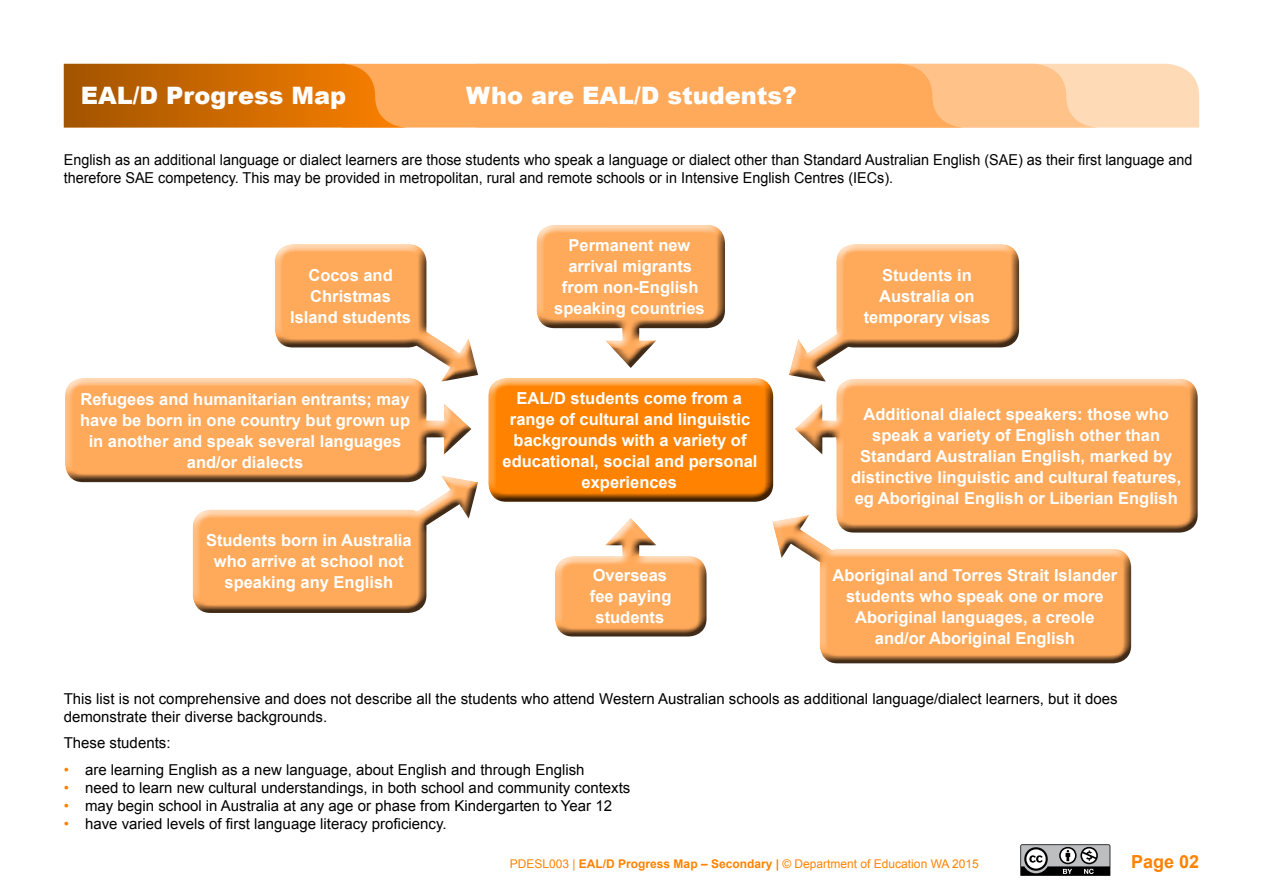
<style>
.page{position:relative;width:1263px;height:893px;background:#fff}
.page>*{position:absolute;margin:0;border:0;box-sizing:border-box;transform-origin:0 0}
.t1{font:900 24px "Arial";color:#fff}
.t2{font:700 18px "Arial";color:#ff8300}
.t3{font:700 16.5px/21px "Arial";color:#fff;text-align:center}
.t4{font:15px/18px "Arial";color:#000}
.t5{font:15px/18px "Arial";color:#000;scale:.96 1}
.t6{font:12px "Arial";color:#ff8300}
.s1{color:#ff8300}
.s2{font-weight:700}
</style>
<div class="page">
<svg style="left:1020px;top:844px;width:90px;height:32px;background:#7a7b7c"></svg>
<svg style="left:64px;top:64px;width:1135px;height:64px;background:#f0a052"></svg>
<div style="left:63px;top:228px;width:1144px;height:436px;background:#000;opacity:.75"></div>
<h1 class="t1" style="left:81px;top:78px;width:267px">EAL/D Progress Map</h1>
<h1 class="t1" style="left:466px;top:78px;width:332px">Who are EAL/D students?</h1>
<p class="t5" style="left:64px;top:151px;width:1177px">English as an additional language or dialect learners are those students who speak a language or dialect other than Standard Australian English (SAE) as their first language and therefore SAE competency. This may be provided in metropolitan, rural and remote schools or in Intensive English Centres (IECs).</p>
<p class="t3" style="left:290px;top:265px;width:123px">Cocos and<br>Christmas<br>Island students</p>
<p class="t3" style="left:554px;top:235px;width:152px">Permanent new arrival migrants from non-English speaking countries</p>
<p class="t3" style="left:80px;top:389px;width:332px">Refugees and humanitarian entrants; may have be born in one country but grown up in another and speak several languages and/or dialects</p>
<p class="t3" style="left:503px;top:388px;width:256px">EAL/D students come from a range of cultural and linguistic backgrounds with a variety of educational, social and personal experiences</p>
<p class="t3" style="left:206px;top:530px;width:207px">Students born in Australia who arrive at school not speaking any English</p>
<p class="t3" style="left:590px;top:565px;width:83px">Overseas fee paying students</p>
<p class="t3" style="left:864px;top:265px;width:128px">Students in<br>Australia on temporary visas</p>
<p class="t3" style="left:851px;top:404px;width:332px">Additional dialect speakers: those who speak a variety of English other than Standard Australian English, marked by distinctive linguistic and cultural features, eg Aboriginal English or Liberian English</p>
<p class="t3" style="left:832px;top:565px;width:286px">Aboriginal and Torres Strait Islander students who speak one or more<br>Aboriginal languages, a creole and/or Aboriginal English</p>
<p class="t4" style="left:64px;top:690px;width:1055px">This list is not comprehensive and does not describe all the students who attend Western Australian schools as additional language/dialect learners, but it does demonstrate their diverse backgrounds.</p>
<p class="t4" style="left:64px;top:734px;width:108px">These students:</p>
<p class="t4" style="left:64px;top:761px;width:522px"><span class="s1">•</span> are learning English as a new language, about English and through English</p>
<p class="t4" style="left:64px;top:779px;width:568px"><span class="s1">•</span> need to learn new cultural understandings, in both school and community contexts</p>
<p class="t4" style="left:64px;top:797px;width:550px"><span class="s1">•</span> may begin school in Australia at any age or phase from Kindergarten to Year 12</p>
<p class="t4" style="left:64px;top:815px;width:384px"><span class="s1">•</span> have varied levels of first language literacy proficiency.</p>
<p class="t6" style="left:510px;top:855px;width:471px">PDESL003 | <span class="s2">EAL/D Progress Map – Secondary |</span> © Department of Education WA 2015</p>
<p class="t2" style="left:1131px;top:849px;width:70px">Page 02</p>
</div>
